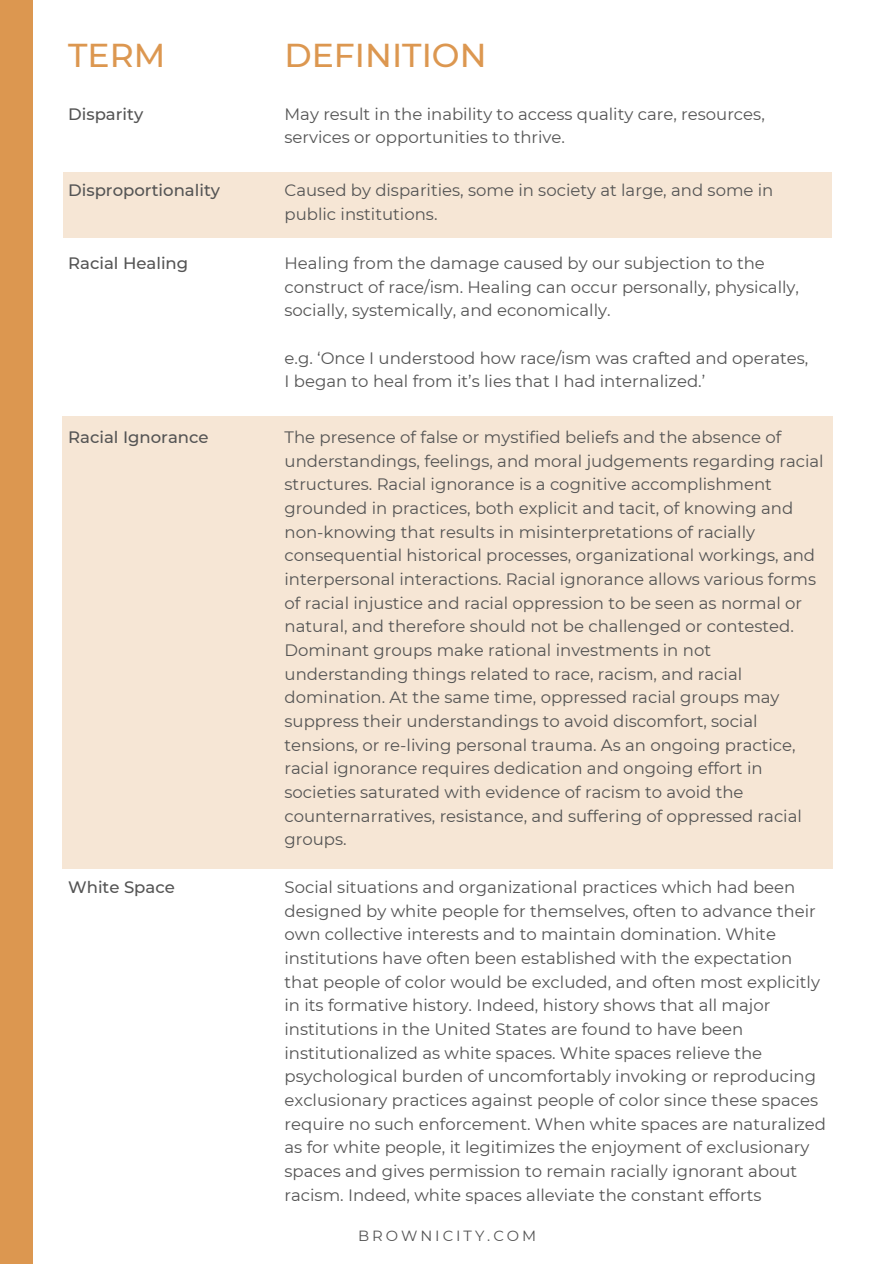
<style>
.page{position:relative;width:894px;height:1264px;background:#fff}
.page>*{position:absolute;margin:0;border:0;box-sizing:border-box;transform-origin:0 0}
.t1{font:500 33px "Montserrat";color:#dc9750}
.t2{font:16.5px/23.7px "Montserrat";color:#545454}
.t3{font:500 16.5px "Montserrat";color:#545454}
.t4{font:14.7px "Montserrat";letter-spacing:.2em;color:#545454}
</style>
<div class="page">
<div style="left:0;top:0;width:33px;height:1263px;background:#dc9750"></div>
<div style="left:63px;top:172px;width:768px;height:66px;background:#f6e6d5"></div>
<div style="left:63px;top:416px;width:769px;height:452px;background:#f6e6d5"></div>
<h1 class="t1" style="left:68px;top:35px;width:99px">TERM</h1>
<h1 class="t1" style="left:284px;top:35px;width:203px">DEFINITION</h1>
<p class="t3" style="left:68px;top:104px;width:77px">Disparity</p>
<p class="t2" style="left:284px;top:102px;width:481px">May result in the inability to access quality care, resources, services or opportunities to thrive.</p>
<p class="t3" style="left:68px;top:180px;width:153px">Disproportionality</p>
<p class="t2" style="left:284px;top:178px;width:490px">Caused by disparities, some in society at large, and some in public institutions.</p>
<p class="t3" style="left:68px;top:253px;width:122px">Racial Healing</p>
<p class="t2" style="left:284px;top:251px;width:516px">Healing from the damage caused by our subjection to the construct of race/ism. Healing can occur personally, physically, socially, systemically, and economically.</p>
<p class="t2" style="left:284px;top:346px;width:525px">e.g. ‘Once I understood how race/ism was crafted and operates,<br>I began to heal from it’s lies that I had internalized.’</p>
<p class="t3" style="left:68px;top:427px;width:142px">Racial Ignorance</p>
<p class="t2" style="left:284px;top:425px;width:540px">The presence of false or mystified beliefs and the absence of understandings, feelings, and moral judgements regarding racial structures. Racial ignorance is a cognitive accomplishment grounded in practices, both explicit and tacit, of knowing and non-knowing that results in misinterpretations of racially consequential historical processes, organizational workings, and interpersonal interactions. Racial ignorance allows various forms of racial injustice and racial oppression to be seen as normal or natural, and therefore should not be challenged or contested.<br>Dominant groups make rational investments in not understanding things related to race, racism, and racial domination. At the same time, oppressed racial groups may suppress their understandings to avoid discomfort, social tensions, or re-living personal trauma. As an ongoing practice, racial ignorance requires dedication and ongoing effort in societies saturated with evidence of racism to avoid the counternarratives, resistance, and suffering of oppressed racial groups.</p>
<p class="t3" style="left:68px;top:877px;width:108px">White Space</p>
<p class="t2" style="left:284px;top:875px;width:543px">Social situations and organizational practices which had been designed by white people for themselves, often to advance their own collective interests and to maintain domination. White institutions have often been established with the expectation that people of color would be excluded, and often most explicitly in its formative history. Indeed, history shows that all major institutions in the United States are found to have been institutionalized as white spaces. White spaces relieve the psychological burden of uncomfortably invoking or reproducing exclusionary practices against people of color since these spaces require no such enforcement. When white spaces are naturalized as for white people, it legitimizes the enjoyment of exclusionary spaces and gives permission to remain racially ignorant about racism. Indeed, white spaces alleviate the constant efforts</p>
<p class="t4" style="left:358px;top:1226px;width:179px">BROWNICITY.COM</p>
</div>
